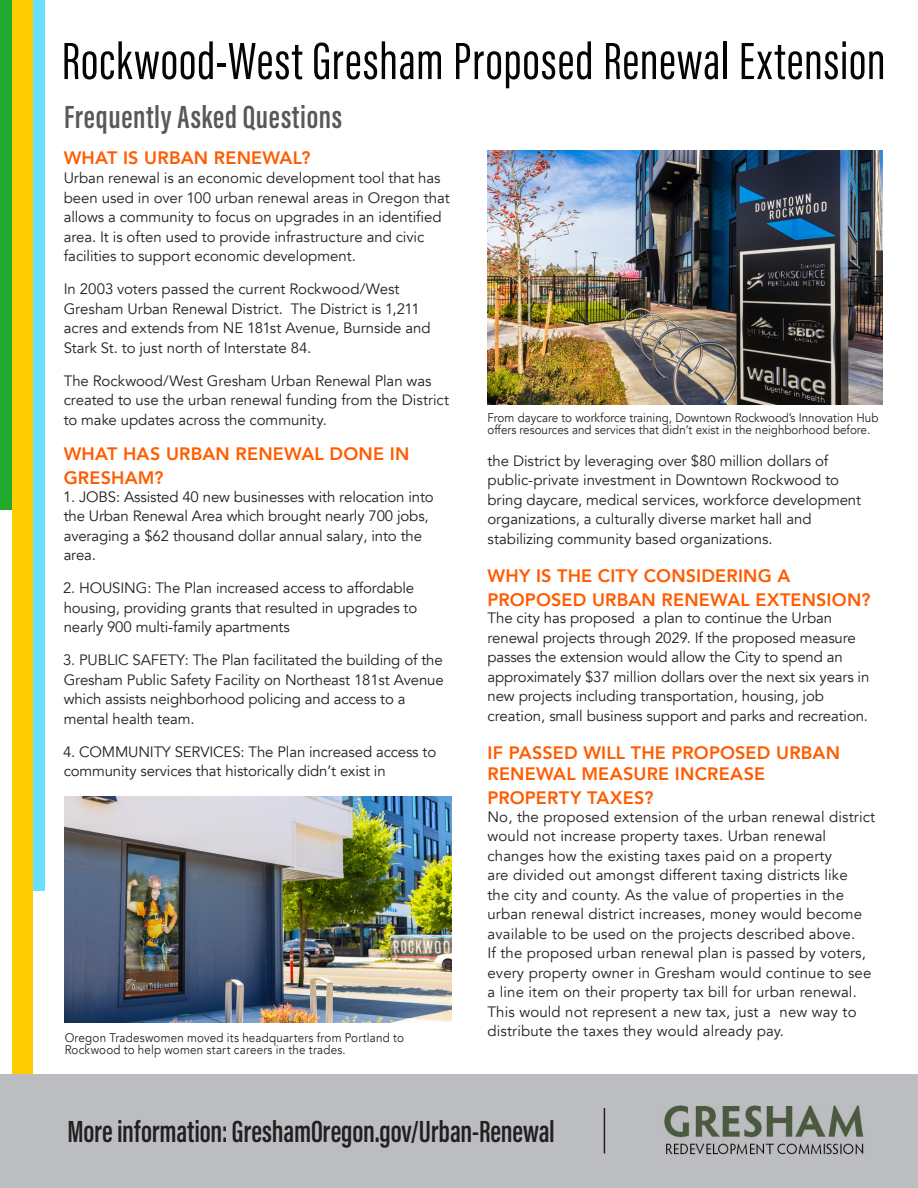
<style>
.page{position:relative;width:918px;height:1188px;background:#fff}
.page>*{position:absolute;margin:0;border:0;box-sizing:border-box;transform-origin:0 0}
.t1{font:54px "Acumin Pro Extra Cond";letter-spacing:.015em;color:#040503}
.Header_1{font:600 33px "Acumin Pro Extra Cond";letter-spacing:.02em;color:#57585a}
.t2{font:600 31.5px "Acumin Pro Extra Cond";letter-spacing:-.005em;color:#231f20}
.t3{font:800 18px/24px "Avenir";letter-spacing:.01em;color:#ff5c00}
.t4{font:15px/19.5px "Avenir";letter-spacing:-.005em;color:#231f20}
.t5{font:12.45px/12px "Avenir";color:#231f20;scale:.93 1}
</style>
<div class="page">
<div style="left:30px;top:0;width:15px;height:891px;background:#6ae0ff"></div>
<div style="left:0;top:0;width:29px;height:510px;background:#21aa2e"></div>
<div style="left:12px;top:0;width:21px;height:1151px;background:#fecc00"></div>
<div style="left:0;top:1074px;width:918px;height:114px;background:#bcbdc0"></div>
<hr style="left:604px;top:1108px;width:1px;height:45px;background:#231f20">
<img style="left:664px;top:1105px;width:200px;height:50px">
<img style="left:488px;top:150px;width:394px;height:255px">
<img style="left:65px;top:796px;width:386px;height:227px">
<p class="t1" style="left:62px;top:29px;width:825px">Rockwood-West Gresham Proposed Renewal Extension</p>
<p class="Header_1" style="left:64px;top:97px;width:280px">Frequently Asked Questions</p>
<p class="t3" style="left:64px;top:146px;width:248px">WHAT IS URBAN RENEWAL?</p>
<p class="t4" style="left:64px;top:169px;width:388px">Urban renewal is an economic development tool that has been used in over 100 urban renewal areas in Oregon that allows a community to focus on upgrades in an identified area. It is often used to provide infrastructure and civic facilities to support economic development.</p>
<p class="t4" style="left:64px;top:280px;width:368px">In 2003 voters passed the current Rockwood/West Gresham Urban Renewal District. The District is 1,211 acres and extends from NE 181st Avenue, Burnside and Stark St. to just north of Interstate 84.</p>
<p class="t4" style="left:64px;top:371px;width:387px">The Rockwood/West Gresham Urban Renewal Plan was created to use the urban renewal funding from the District to make updates across the community.</p>
<p class="t3" style="left:64px;top:442px;width:347px">WHAT HAS URBAN RENEWAL DONE IN<br>GRESHAM?</p>
<p class="t4" style="left:63px;top:487px;width:372px">1. JOBS: Assisted 40 new businesses with relocation into the Urban Renewal Area which brought nearly 700 jobs, averaging a $62 thousand dollar annual salary, into the area.</p>
<p class="t4" style="left:63px;top:579px;width:356px">2. HOUSING: The Plan increased access to affordable housing, providing grants that resulted in upgrades to nearly 900 multi-family apartments</p>
<p class="t4" style="left:63px;top:651px;width:382px">3. PUBLIC SAFETY: The Plan facilitated the building of the Gresham Public Safety Facility on Northeast 181st Avenue which assists neighborhood policing and access to a mental health team.</p>
<p class="t4" style="left:63px;top:742px;width:375px">4. COMMUNITY SERVICES: The Plan increased access to community services that historically didn’t exist in</p>
<p class="t5" style="left:65px;top:1032px;width:366px">Oregon Tradeswomen moved its headquarters from Portland to<br>Rockwood to help women start careers in the trades.</p>
<p class="t5" style="left:488px;top:412px;width:422px">From daycare to workforce training, Downtown Rockwood’s Innovation Hub offers resources and services that didn’t exist in the neighborhood before.</p>
<p class="t4" style="left:488px;top:451px;width:375px">the District by leveraging over $80 million dollars of public-private investment in Downtown Rockwood to bring daycare, medical services, workforce development organizations, a culturally diverse market hall and stabilizing community based organizations.</p>
<p class="t3" style="left:488px;top:563px;width:384px">WHY IS THE CITY CONSIDERING A<br>PROPOSED URBAN RENEWAL EXTENSION?</p>
<p class="t4" style="left:488px;top:608px;width:383px">The city has proposed a plan to continue the Urban renewal projects through 2029. If the proposed measure passes the extension would allow the City to spend an approximately $37 million dollars over the next six years in new projects including transportation, housing, job creation, small business support and parks and recreation.</p>
<p class="t3" style="left:488px;top:742px;width:354px;line-height:21.6px">IF PASSED WILL THE PROPOSED URBAN<br>RENEWAL MEASURE INCREASE</p>
<p class="t3" style="left:488px;top:786px;width:167px">PROPERTY TAXES?</p>
<p class="t4" style="left:488px;top:807px;width:389px">No, the proposed extension of the urban renewal district would not increase property taxes. Urban renewal changes how the existing taxes paid on a property<br>are divided out amongst different taxing districts like<br>the city and county. As the value of properties in the urban renewal district increases, money would become available to be used on the projects described above.<br>If the proposed urban renewal plan is passed by voters, every property owner in Gresham would continue to see a line item on their property tax bill for urban renewal.<br>This would not represent a new tax, just a new way to distribute the taxes they would already pay.</p>
<h3 class="t2" style="left:67px;top:1112px;width:489px">More information: GreshamOregon.gov/Urban-Renewal</h3>
</div>
